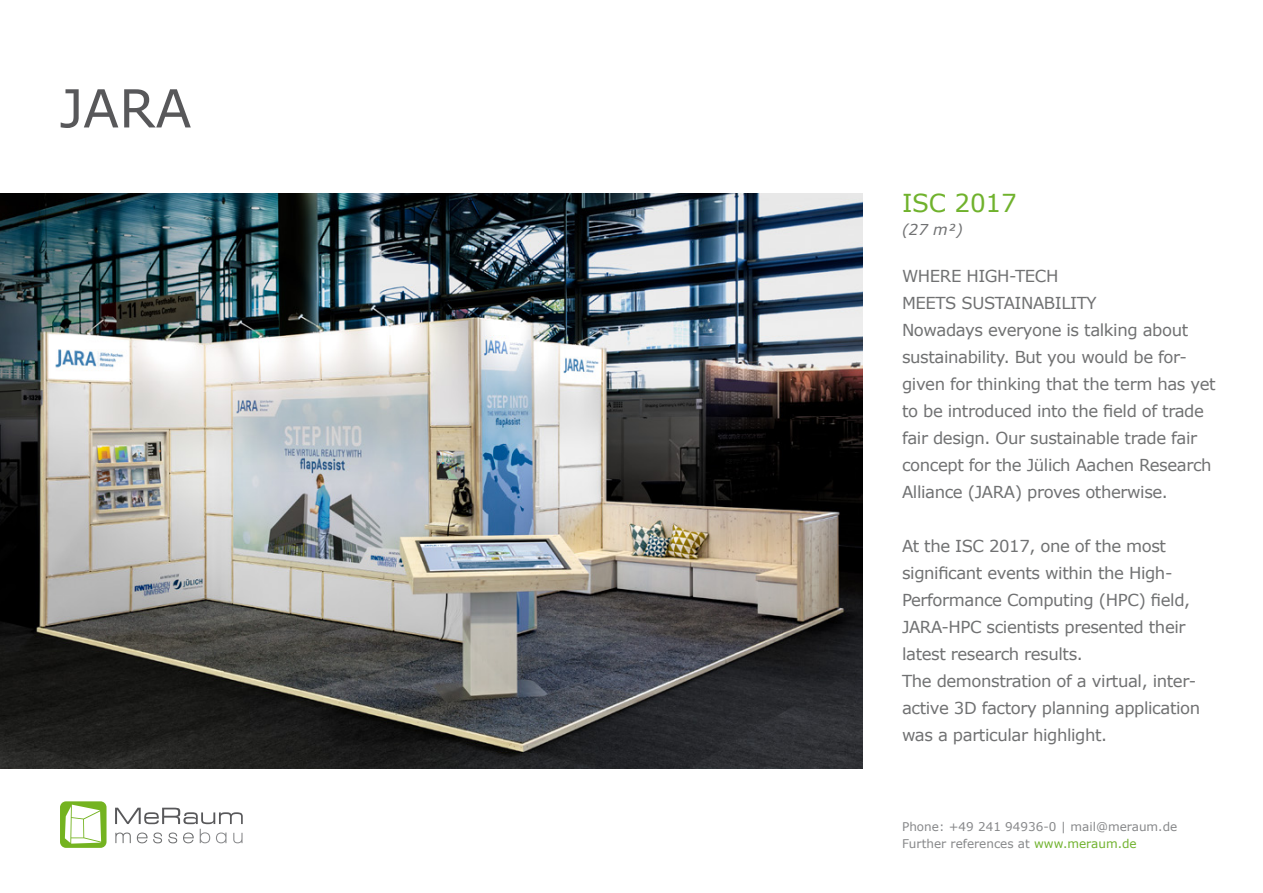
<style>
.page{position:relative;width:1263px;height:893px;background:#fff}
.page>*{position:absolute;margin:0;border:0;box-sizing:border-box;transform-origin:0 0}
.t1{font:52.5px "Verdana";color:#58585a}
.t2{font:24.75px "Verdana";letter-spacing:-.01em;color:#70b22d}
.t3{font:16.5px/27px "Verdana";letter-spacing:-.025em;color:#707172}
.t4{font:italic 15px "Verdana";color:#707172}
.t5{font:12px/17.4px "Verdana";color:#87888a}
.s1{color:#70b22d}
</style>
<div class="page">
<div style="left:60px;top:801px;width:47px;height:47px;background:#74b320;border-radius:6px"></div>
<svg style="left:115px;top:808px;width:128px;height:35px"></svg>
<svg style="left:65px;top:805px;width:36px;height:39px"></svg>
<img style="left:0;top:193px;width:862px;height:575px">
<h1 class="t1" style="left:60px;top:72px;width:133px">JARA</h1>
<h2 class="t2" style="left:902px;top:186px;width:116px">ISC 2017</h2>
<p class="t4" style="left:902px;top:219px;width:62px">(27 m²)</p>
<p class="t3" style="left:902px;top:263px;width:315px">WHERE HIGH-TECH<br>MEETS SUSTAINABILITY<br>Nowadays everyone is talking about sustainability. But you would be for&shy;given for thinking that the term has yet to be introduced into the field of trade fair design. Our sustainable trade fair concept for the Jülich Aachen Research Alliance (JARA) proves otherwise.</p>
<p class="t3" style="left:902px;top:533px;width:300px">At the ISC 2017, one of the most significant events within the High-Performance Computing (HPC) field, JARA-HPC scientists presented their latest research results.<br>The demonstration of a virtual, inter&shy;active 3D factory planning application was a particular highlight.</p>
<p class="t5" style="left:902px;top:818px;width:277px">Phone: +49 241 94936-0 | mail@meraum.de<br>Further references at <span class="s1">www.meraum.de</span></p>
</div>
